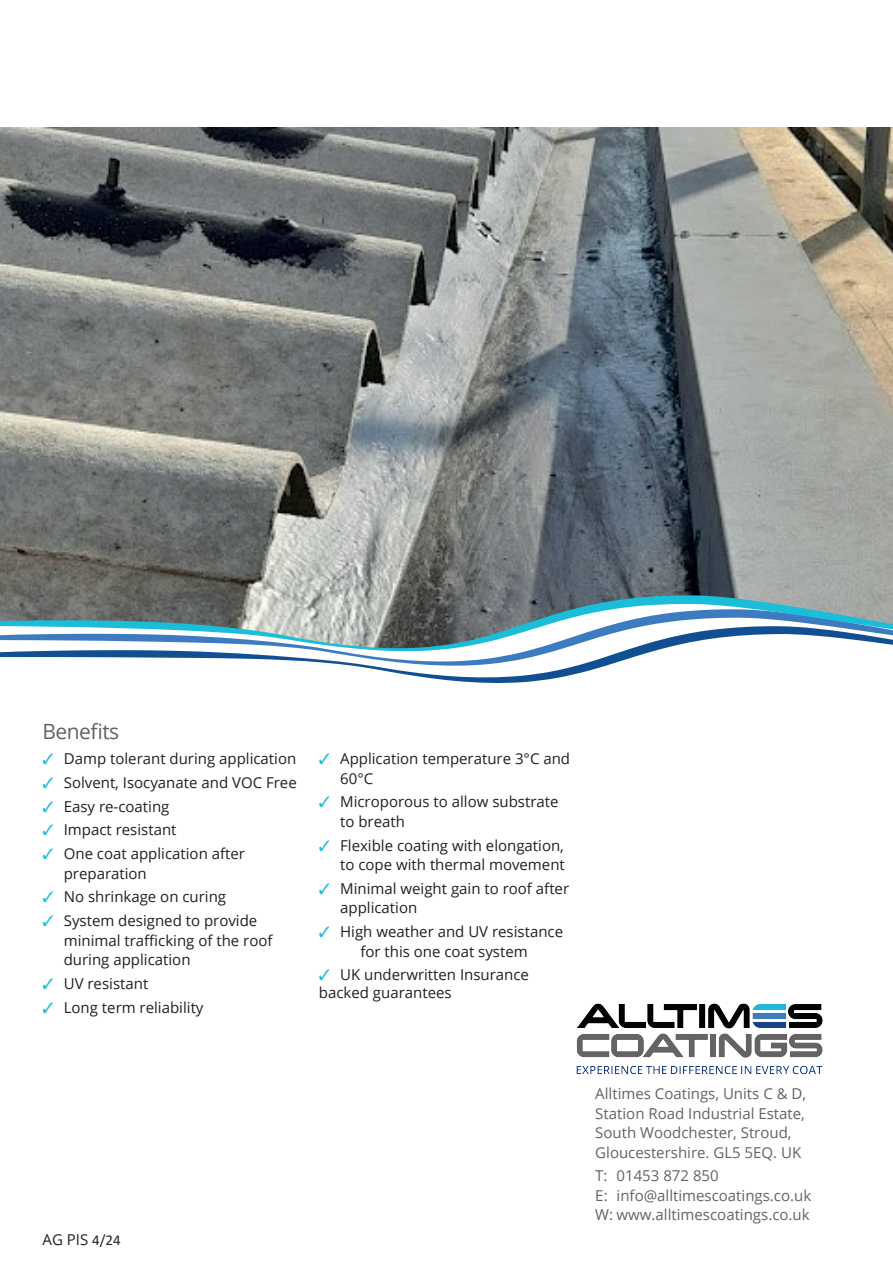
<style>
.page{position:relative;width:893px;height:1263px;background:#fff}
.page>*{position:absolute;margin:0;border:0;box-sizing:border-box;transform-origin:0 0}
.t1{font:21px "Open Sans";letter-spacing:-.025em;color:#636366}
.t2{font:15px/19.5px "Open Sans";color:#231f20}
.t3{font:15px/19.5px "Open Sans";color:#636366}
.s1{color:#1cbed8}
.s2{font-family:"Calibri"}
</style>
<div class="page">
<img style="left:0;top:128px;width:893px;height:467px">
<svg style="left:355px;top:666px;width:250px;height:17px"></svg>
<svg style="left:0;top:651px;width:654px;height:15px"></svg>
<svg style="left:0;top:595px;width:893px;height:56px"></svg>
<img style="left:576px;top:1003px;width:247px;height:72px">
<h1 class="t1" style="left:43px;top:717px;width:78px">Benefits</h1>
<p class="t2" style="left:43px;top:748px;width:255px"><span class="s1">✓</span> Damp tolerant during application</p>
<p class="t2" style="left:43px;top:772px;width:256px"><span class="s1">✓</span> Solvent, Isocyanate and VOC Free</p>
<p class="t2" style="left:43px;top:796px;width:128px"><span class="s1">✓</span> Easy re-coating</p>
<p class="t2" style="left:43px;top:820px;width:136px"><span class="s1">✓</span> Impact resistant</p>
<p class="t2" style="left:64px;top:843px;width:183px;text-indent:-21px"><span class="s1">✓</span> One coat application after preparation</p>
<p class="t2" style="left:43px;top:887px;width:185px"><span class="s1">✓</span> No shrinkage on curing</p>
<p class="t2" style="left:64px;top:910px;width:210px;text-indent:-21px"><span class="s1">✓</span> System designed to provide minimal trafficking of the roof during application</p>
<p class="t2" style="left:43px;top:973px;width:107px"><span class="s1">✓</span> UV resistant</p>
<p class="t2" style="left:43px;top:997px;width:163px"><span class="s1">✓</span> Long term reliability</p>
<p class="t2" style="left:340px;top:748px;width:231px;text-indent:-21px"><span class="s1">✓</span> Application temperature 3°C and<br>60°C</p>
<p class="t2" style="left:340px;top:792px;width:220px;text-indent:-21px"><span class="s1">✓</span> Microporous to allow substrate to breath</p>
<p class="t2" style="left:319px;top:835px;width:247px;text-align:right"><span class="s1">✓</span> Flexible coating with elongation, to cope with thermal movement</p>
<p class="t2" style="left:340px;top:878px;width:230px;text-indent:-21px"><span class="s1">✓</span> Minimal weight gain to roof after application</p>
<p class="t2" style="left:319px;top:921px;width:246px;text-align:center"><span class="s1">✓</span> High weather and UV resistance for this one coat system</p>
<p class="t2" style="left:319px;top:965px;width:212px;line-height:18px"><span class="s1">✓</span> UK underwritten Insurance backed guarantees</p>
<p class="t2" style="left:43px;top:1229px;width:80px">AG PIS <span class="s2">4/24</span></p>
<p class="t3" style="left:595px;top:1083px;width:212px">Alltimes Coatings, Units C &amp; D,<br>Station Road Industrial Estate,<br>South Woodchester, Stroud,<br>Gloucestershire. GL5 5EQ. UK</p>
<p class="t3" style="left:595px;top:1166px;width:217px">T: 01453 872 850<br>E: info@alltimescoatings.co.uk<br>W: www.alltimescoatings.co.uk</p>
</div>
